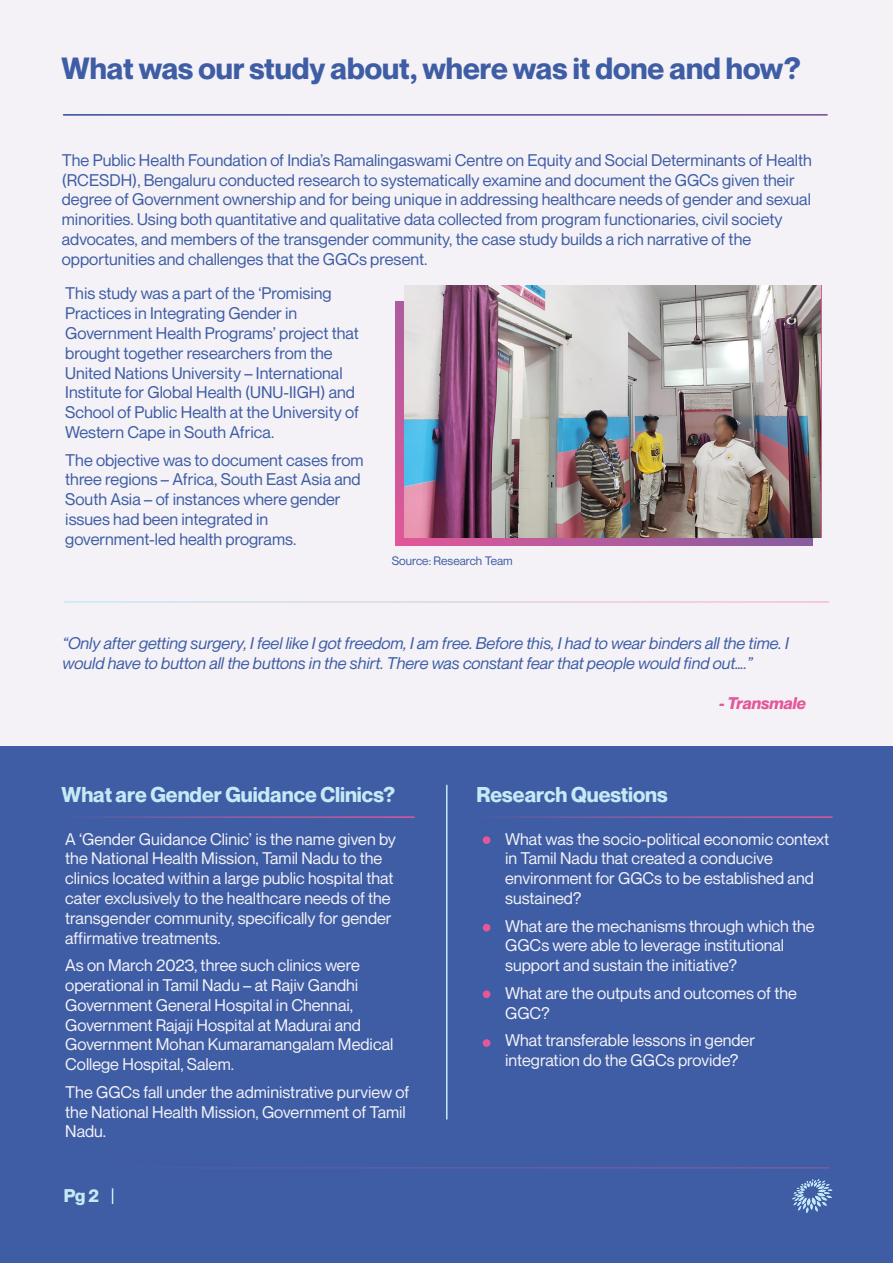
<style>
.page{position:relative;width:893px;height:1263px;background:#f4f2f7}
.page>*{position:absolute;margin:0;border:0;box-sizing:border-box;transform-origin:0 0}
.t1{font:700 30px "Neue Montreal";color:#3e5da5}
.t2{font:700 21px "Neue Montreal";color:#c6e9f6}
.t3{font:700 18px "Neue Montreal";color:#c6e9f6}
.t4{font:16.5px/19.8px "Neue Montreal";color:#3e5da5}
.t5{font:16.5px/19.8px "Neue Montreal";color:#f4f2f7}
.t6{font:italic 16.5px/19.8px "Neue Montreal";color:#3e5da5}
.t7{font:italic 700 16.5px "Neue Montreal";color:#e45798}
.t8{font:12px "Neue Montreal";color:#3e5da5}
</style>
<div class="page">
<div style="left:0;top:746px;width:893px;height:517px;background:#3e5da5"></div>
<svg style="left:396px;top:302px;width:416px;height:243px;background:#ba5f9f"></svg>
<img style="left:405px;top:286px;width:416px;height:252px">
<hr style="left:66px;top:816px;width:349px;height:2px;background:#fff">
<hr style="left:476px;top:816px;width:356px;height:2px;background:#fff">
<svg style="left:792px;top:1179px;width:40px;height:34px"></svg>
<svg style="left:112px;top:1188px;width:1px;height:16px"></svg>
<hr style="left:63px;top:114px;width:764px;height:2px;background:#fff">
<hr style="left:446px;top:785px;width:1px;height:334px;background:#c6e9f6">
<hr style="left:64px;top:601px;width:765px;height:2px;background:#fff">
<hr style="left:65px;top:1167px;width:764px;height:2px;background:#fff">
<div style="left:483px;top:836px;width:7px;height:8px;background:#e45798;border-radius:50%"></div>
<div style="left:483px;top:924px;width:7px;height:7px;background:#e45798;border-radius:50%"></div>
<div style="left:483px;top:990px;width:7px;height:8px;background:#e45798;border-radius:50%"></div>
<div style="left:483px;top:1039px;width:7px;height:8px;background:#e45798;border-radius:50%"></div>
<h1 class="t1" style="left:62px;top:50px;width:740px">What was our study about, where was it done and how?</h1>
<p class="t4" style="left:62px;top:150px;width:752px">The Public Health Foundation of India’s Ramalingaswami Centre on Equity and Social Determinants of Health (RCESDH), Bengaluru conducted research to systematically examine and document the GGCs given their degree of Government ownership and for being unique in addressing healthcare needs of gender and sexual minorities. Using both quantitative and qualitative data collected from program functionaries, civil society advocates, and members of the transgender community, the case study builds a rich narrative of the opportunities and challenges that the GGCs present.</p>
<p class="t4" style="left:65px;top:284px;width:295px">This study was a part of the ‘Promising Practices in Integrating Gender in Government Health Programs’ project that brought together researchers from the United Nations University – International Institute for Global Health (UNU-IIGH) and School of Public Health at the University of Western Cape in South Africa.</p>
<p class="t4" style="left:65px;top:450px;width:300px">The objective was to document cases from three regions – Africa, South East Asia and South Asia – of instances where gender issues had been integrated in government-led health programs.</p>
<p class="t8" style="left:392px;top:553px;width:122px">Source: Research Team</p>
<p class="t6" style="left:63px;top:634px;width:728px">“Only after getting surgery, I feel like I got freedom, I am free. Before this, I had to wear binders all the time. I would have to button all the buttons in the shirt. There was constant fear that people would find out….”</p>
<p class="t7" style="left:719px;top:693px;width:88px">- Transmale</p>
<p class="t2" style="left:62px;top:782px;width:335px">What are Gender Guidance Clinics?</p>
<p class="t5" style="left:65px;top:829px;width:332px">A ‘Gender Guidance Clinic’ is the name given by the National Health Mission, Tamil Nadu to the clinics located within a large public hospital that cater exclusively to the healthcare needs of the transgender community, specifically for gender affirmative treatments.</p>
<p class="t5" style="left:65px;top:955px;width:330px">As on March 2023, three such clinics were operational in Tamil Nadu – at Rajiv Gandhi Government General Hospital in Chennai, Government Rajaji Hospital at Madurai and Government Mohan Kumaramangalam Medical College Hospital, Salem.</p>
<p class="t5" style="left:65px;top:1082px;width:346px">The GGCs fall under the administrative purview of the National Health Mission, Government of Tamil<br>Nadu.</p>
<p class="t3" style="left:64px;top:1184px;width:37px">Pg 2</p>
<p class="t2" style="left:476px;top:782px;width:193px">Research Questions</p>
<p class="t5" style="left:505px;top:829px;width:325px">What was the socio-political economic context in Tamil Nadu that created a conducive environment for GGCs to be established and sustained?</p>
<p class="t5" style="left:505px;top:916px;width:311px">What are the mechanisms through which the<br>GGCs were able to leverage institutional support and sustain the initiative?</p>
<p class="t5" style="left:505px;top:983px;width:293px">What are the outputs and outcomes of the<br>GGC?</p>
<p class="t5" style="left:505px;top:1030px;width:251px">What transferable lessons in gender integration do the GGCs provide?</p>
</div>
